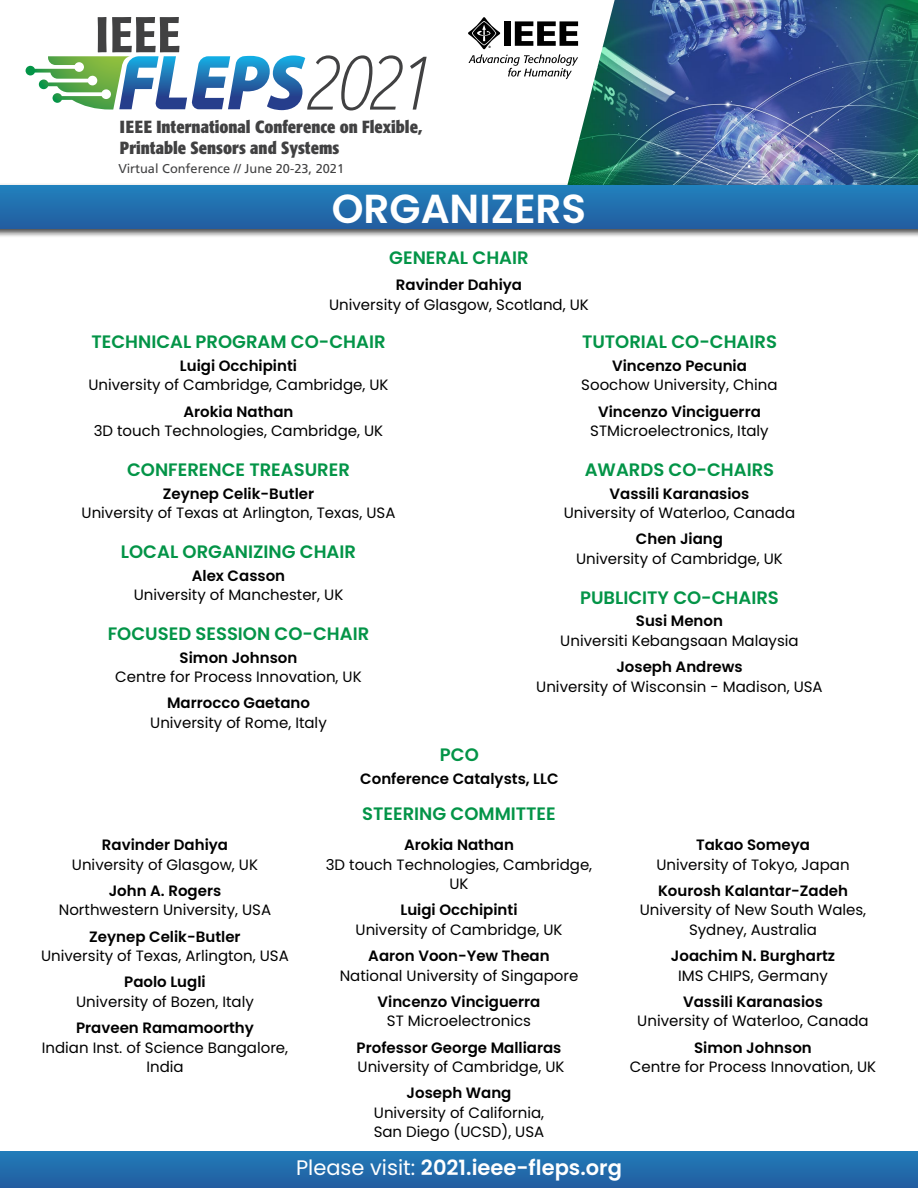
<style>
.page{position:relative;width:918px;height:1188px;background:#fff}
.page>*{position:absolute;margin:0;border:0;box-sizing:border-box;transform-origin:0 0}
.t1{font:600 40.5px "Poppins";color:#fff}
.t2{font:600 21px "Poppins";color:#fff}
.t3{font:600 18px "Poppins";color:#039447}
.t4{font:700 condensed 17.4px/21.1px "Formata";color:#414142}
.t5{font:15px/19.5px "Poppins";color:#000;text-align:center}
.t6{font:600 15px "Poppins";color:#000}
.t7{font:12.75px "Frutiger";color:#414142}
.s1{font-weight:400}
</style>
<div class="page">
<img style="left:566px;top:0;width:352px;height:183px">
<svg style="left:26px;top:17px;width:377px;height:93px"></svg>
<svg style="left:410px;top:57px;width:17px;height:53px"></svg>
<svg style="left:468px;top:17px;width:110px;height:62px"></svg>
<div style="left:0;top:1152px;width:918px;height:36px;background:linear-gradient(to bottom,#227bb8,#235da0)"></div>
<div style="left:0;top:183px;width:918px;height:55px;background:#000;opacity:.75"></div>
<div style="left:0;top:186px;width:918px;height:43px;background:linear-gradient(to bottom,#2180bc,#235c9f)"></div>
<p class="t4" style="left:120px;top:116px;width:304px">IEEE International Conference on Flexible,<br>Printable Sensors and Systems</p>
<p class="t7" style="left:118px;top:161px;width:227px">Virtual Conference // June 20-23, 2021</p>
<h1 class="t1" style="left:332px;top:185px;width:256px">ORGANIZERS</h1>
<p class="t3" style="left:389px;top:247px;width:141px">GENERAL CHAIR</p>
<p class="t6" style="left:396px;top:276px;width:128px">Ravinder Dahiya</p>
<p class="t5" style="left:329px;top:295px;width:261px">University of Glasgow, Scotland, UK</p>
<p class="t3" style="left:91px;top:331px;width:296px">TECHNICAL PROGRAM CO-CHAIR</p>
<p class="t6" style="left:180px;top:357px;width:119px">Luigi Occhipinti</p>
<p class="t5" style="left:88px;top:375px;width:302px">University of Cambridge, Cambridge, UK</p>
<p class="t6" style="left:183px;top:403px;width:112px">Arokia Nathan</p>
<p class="t5" style="left:94px;top:421px;width:291px">3D touch Technologies, Cambridge, UK</p>
<p class="t3" style="left:127px;top:459px;width:224px">CONFERENCE TREASURER</p>
<p class="t6" style="left:163px;top:485px;width:153px">Zeynep Celik-Butler</p>
<p class="t5" style="left:82px;top:503px;width:315px">University of Texas at Arlington, Texas, USA</p>
<p class="t3" style="left:121px;top:541px;width:237px">LOCAL ORGANIZING CHAIR</p>
<p class="t6" style="left:192px;top:567px;width:95px">Alex Casson</p>
<p class="t5" style="left:134px;top:585px;width:211px">University of Manchester, UK</p>
<p class="t3" style="left:108px;top:623px;width:263px">FOCUSED SESSION CO-CHAIR</p>
<p class="t6" style="left:180px;top:649px;width:119px">Simon Johnson</p>
<p class="t5" style="left:115px;top:667px;width:248px">Centre for Process Innovation, UK</p>
<p class="t6" style="left:167px;top:694px;width:144px">Marrocco Gaetano</p>
<p class="t5" style="left:150px;top:713px;width:178px">University of Rome, Italy</p>
<p class="t3" style="left:582px;top:331px;width:196px">TUTORIAL CO-CHAIRS</p>
<p class="t6" style="left:612px;top:357px;width:136px">Vincenzo Pecunia</p>
<p class="t5" style="left:581px;top:375px;width:198px">Soochow University, China</p>
<p class="t6" style="left:598px;top:403px;width:164px">Vincenzo Vinciguerra</p>
<p class="t5" style="left:590px;top:421px;width:180px">STMicroelectronics, Italy</p>
<p class="t3" style="left:585px;top:459px;width:191px">AWARDS CO-CHAIRS</p>
<p class="t6" style="left:610px;top:485px;width:141px">Vassili Karanasios</p>
<p class="t5" style="left:564px;top:503px;width:233px">University of Waterloo, Canada</p>
<p class="t6" style="left:636px;top:530px;width:89px">Chen Jiang</p>
<p class="t5" style="left:576px;top:549px;width:208px">University of Cambridge, UK</p>
<p class="t3" style="left:580px;top:587px;width:200px">PUBLICITY CO-CHAIRS</p>
<p class="t6" style="left:636px;top:612px;width:89px">Susi Menon</p>
<p class="t5" style="left:560px;top:631px;width:240px">Universiti Kebangsaan Malaysia</p>
<p class="t6" style="left:616px;top:658px;width:128px">Joseph Andrews</p>
<p class="t5" style="left:536px;top:677px;width:288px">University of Wisconsin - Madison, USA</p>
<p class="t3" style="left:440px;top:744px;width:40px">PCO</p>
<p class="t6" style="left:360px;top:770px;width:200px">Conference Catalysts, LLC</p>
<p class="t6" style="left:102px;top:836px;width:128px">Ravinder Dahiya</p>
<p class="t5" style="left:72px;top:855px;width:188px">University of Glasgow, UK</p>
<p class="t6" style="left:109px;top:882px;width:114px">John A. Rogers</p>
<p class="t5" style="left:59px;top:900px;width:214px">Northwestern University, USA</p>
<p class="t6" style="left:89px;top:928px;width:153px">Zeynep Celik-Butler</p>
<p class="t5" style="left:41px;top:946px;width:249px">University of Texas, Arlington, USA</p>
<p class="t6" style="left:124px;top:973px;width:83px">Paolo Lugli</p>
<p class="t5" style="left:76px;top:992px;width:179px">University of Bozen, Italy</p>
<p class="t6" style="left:76px;top:1019px;width:179px">Praveen Ramamoorthy</p>
<p class="t5" style="left:42px;top:1038px;width:248px">Indian Inst. of Science Bangalore,<br>India</p>
<p class="t3" style="left:362px;top:803px;width:195px">STEERING COMMITTEE</p>
<p class="t6" style="left:404px;top:836px;width:112px">Arokia Nathan</p>
<p class="t5" style="left:326px;top:855px;width:268px">3D touch Technologies, Cambridge,<br>UK</p>
<p class="t6" style="left:401px;top:901px;width:119px">Luigi Occhipinti</p>
<p class="t5" style="left:356px;top:920px;width:208px">University of Cambridge, UK</p>
<p class="t6" style="left:368px;top:947px;width:183px">Aaron Voon-Yew Thean</p>
<p class="t5" style="left:340px;top:966px;width:240px">National University of Singapore</p>
<p class="t6" style="left:378px;top:993px;width:164px">Vincenzo Vinciguerra</p>
<p class="t5" style="left:387px;top:1011px;width:146px">ST Microelectronics</p>
<p class="t6" style="left:357px;top:1039px;width:206px">Professor George Malliaras</p>
<p class="t5" style="left:358px;top:1057px;width:208px">University of Cambridge, UK</p>
<p class="t6" style="left:407px;top:1084px;width:106px">Joseph Wang</p>
<p class="t5" style="left:374px;top:1103px;width:172px;text-align:left">University of California,<br>San Diego (UCSD), USA</p>
<h2 class="t2" style="left:296px;top:1156px;width:327px"><span class="s1">Please visit:</span> 2021.ieee-fleps.org</h2>
<p class="t6" style="left:696px;top:836px;width:115px">Takao Someya</p>
<p class="t5" style="left:656px;top:855px;width:195px">University of Tokyo, Japan</p>
<p class="t6" style="left:658px;top:882px;width:192px">Kourosh Kalantar-Zadeh</p>
<p class="t5" style="left:640px;top:900px;width:228px">University of New South Wales,<br>Sydney, Australia</p>
<p class="t6" style="left:671px;top:947px;width:166px">Joachim N. Burghartz</p>
<p class="t5" style="left:678px;top:966px;width:151px">IMS CHIPS, Germany</p>
<p class="t6" style="left:683px;top:993px;width:141px">Vassili Karanasios</p>
<p class="t5" style="left:637px;top:1011px;width:233px">University of Waterloo, Canada</p>
<p class="t6" style="left:694px;top:1039px;width:119px">Simon Johnson</p>
<p class="t5" style="left:630px;top:1057px;width:248px">Centre for Process Innovation, UK</p>
</div>
